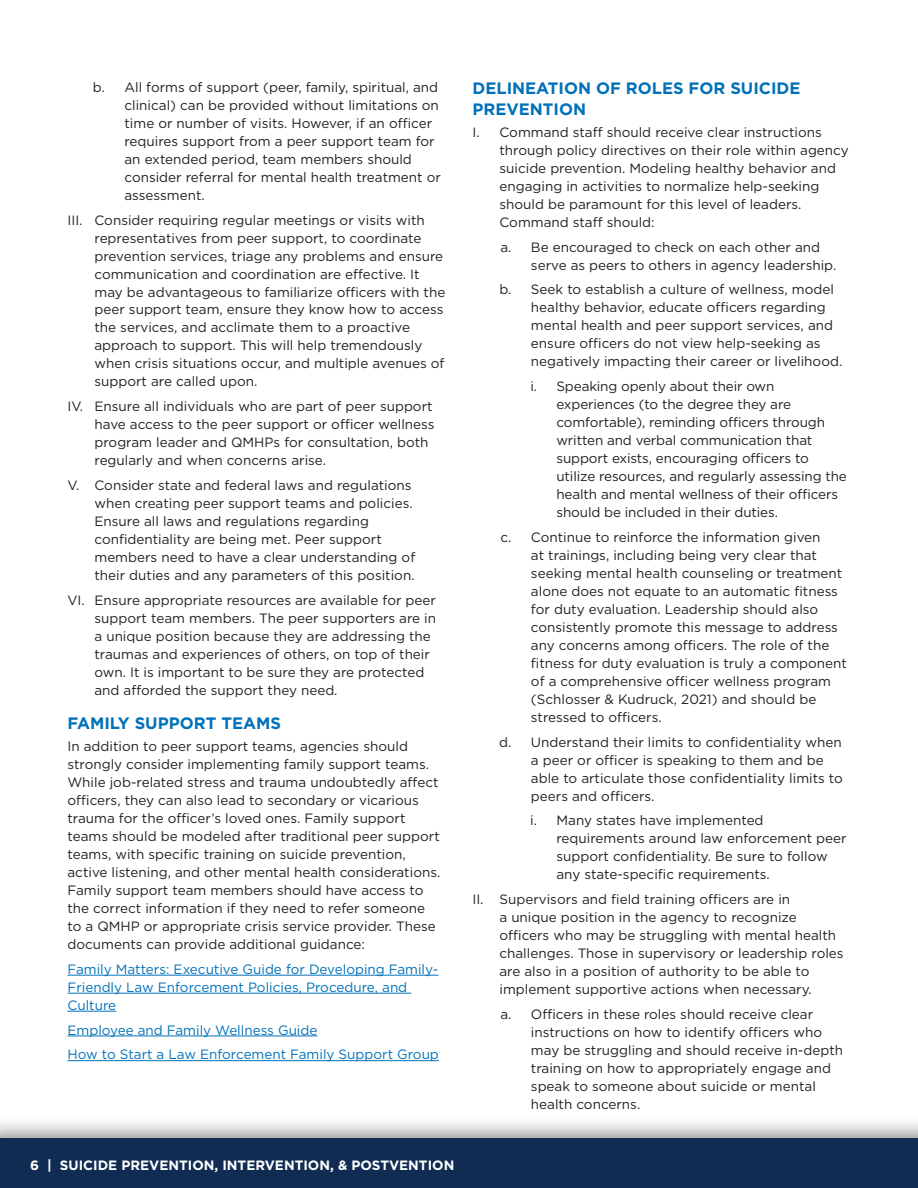
<style>
.page{position:relative;width:918px;height:1188px;background:#fff}
.page>*{position:absolute;margin:0;border:0;box-sizing:border-box;transform-origin:0 0}
.t1{font:700 16.5px/21px "Gotham";color:#0071b9}
.t2{font:13.5px/18px "Gotham";color:#231f20}
.t3{font:13.5px/18px "Gotham";color:#0071b9}
.t4{font:700 13.5px "Gotham";color:#fff}
</style>
<div class="page">
<div style="left:0;top:1115px;width:918px;height:73px;background:#231f20;opacity:.75"></div>
<div style="left:0;top:1138px;width:918px;height:50px;background:#102c52"></div>
<hr style="left:68px;top:975px;width:370px;height:1px;background:#0071b9">
<hr style="left:68px;top:993px;width:343px;height:1px;background:#0071b9">
<hr style="left:68px;top:1011px;width:48px;height:1px;background:#0071b9">
<hr style="left:68px;top:1036px;width:250px;height:1px;background:#0071b9">
<hr style="left:68px;top:1060px;width:371px;height:1px;background:#0071b9">
<p class="t2" style="left:124px;top:78px;width:318px;text-indent:-32px">b. All forms of support (peer, family, spiritual, and clinical) can be provided without limitations on time or number of visits. However, if an officer requires support from a peer support team for an extended period, team members should consider referral for mental health treatment or assessment.</p>
<p class="t2" style="left:94px;top:210px;width:352px;text-indent:-27px">III. Consider requiring regular meetings or visits with representatives from peer support, to coordinate prevention services, triage any problems and ensure communication and coordination are effective. It may be advantageous to familiarize officers with the peer support team, ensure they know how to access the services, and acclimate them to a proactive approach to support. This will help tremendously when crisis situations occur, and multiple avenues of support are called upon.</p>
<p class="t2" style="left:94px;top:397px;width:342px;text-indent:-27px">IV. Ensure all individuals who are part of peer support have access to the peer support or officer wellness program leader and QMHPs for consultation, both regularly and when concerns arise.</p>
<p class="t2" style="left:94px;top:476px;width:322px;text-indent:-27px">V. Consider state and federal laws and regulations when creating peer support teams and policies.<br>Ensure all laws and regulations regarding confidentiality are being met. Peer support members need to have a clear understanding of their duties and any parameters of this position.</p>
<p class="t2" style="left:94px;top:591px;width:343px;text-indent:-27px">VI. Ensure appropriate resources are available for peer support team members. The peer supporters are in a unique position because they are addressing the traumas and experiences of others, on top of their own. It is important to be sure they are protected and afforded the support they need.</p>
<p class="t1" style="left:68px;top:713px;width:215px">FAMILY SUPPORT TEAMS</p>
<p class="t2" style="left:68px;top:737px;width:374px">In addition to peer support teams, agencies should strongly consider implementing family support teams.<br>While job-related stress and trauma undoubtedly affect officers, they can also lead to secondary or vicarious trauma for the officer’s loved ones. Family support teams should be modeled after traditional peer support teams, with specific training on suicide prevention, active listening, and other mental health considerations.<br>Family support team members should have access to the correct information if they need to refer someone to a QMHP or appropriate crisis service provider. These documents can provide additional guidance:</p>
<p class="t3" style="left:68px;top:960px;width:372px">Family Matters: Executive Guide for Developing Family-<br>Friendly Law Enforcement Policies, Procedure, and<br>Culture</p>
<p class="t3" style="left:68px;top:1017px;width:373px;line-height:24.8px">Employee and Family Wellness Guide<br>How to Start a Law Enforcement Family Support Group</p>
<p class="t4" style="left:30px;top:1156px;width:426px">6 | SUICIDE PREVENTION, INTERVENTION, &amp; POSTVENTION</p>
<p class="t1" style="left:472px;top:78px;width:330px">DELINEATION OF ROLES FOR SUICIDE<br>PREVENTION</p>
<p class="t2" style="left:500px;top:123px;width:351px;text-indent:-27px">I. Command staff should receive clear instructions through policy directives on their role within agency suicide prevention. Modeling healthy behavior and engaging in activities to normalize help-seeking should be paramount for this level of leaders.<br>Command staff should:</p>
<p class="t2" style="left:531px;top:238px;width:307px;text-indent:-31px">a. Be encouraged to check on each other and serve as peers to others in agency leadership.</p>
<p class="t2" style="left:531px;top:280px;width:313px;text-indent:-32px">b. Seek to establish a culture of wellness, model healthy behavior, educate officers regarding mental health and peer support services, and ensure officers do not view help-seeking as negatively impacting their career or livelihood.</p>
<p class="t2" style="left:556px;top:377px;width:292px;text-indent:-26px">i. Speaking openly about their own experiences (to the degree they are comfortable), reminding officers through written and verbal communication that support exists, encouraging officers to utilize resources, and regularly assessing the health and mental wellness of their officers should be included in their duties.</p>
<p class="t2" style="left:531px;top:528px;width:318px;text-indent:-31px">c. Continue to reinforce the information given<br>at trainings, including being very clear that seeking mental health counseling or treatment alone does not equate to an automatic fitness for duty evaluation. Leadership should also consistently promote this message to address any concerns among officers. The role of the fitness for duty evaluation is truly a component of a comprehensive officer wellness program (Schlosser &amp; Kudruck, 2021) and should be stressed to officers.</p>
<p class="t2" style="left:531px;top:733px;width:313px;text-indent:-32px">d. Understand their limits to confidentiality when a peer or officer is speaking to them and be able to articulate those confidentiality limits to peers and officers.</p>
<p class="t2" style="left:556px;top:811px;width:292px;text-indent:-26px">i. Many states have implemented requirements around law enforcement peer support confidentiality. Be sure to follow any state-specific requirements.</p>
<p class="t2" style="left:499px;top:890px;width:346px;text-indent:-27px">II. Supervisors and field training officers are in<br>a unique position in the agency to recognize officers who may be struggling with mental health challenges. Those in supervisory or leadership roles are also in a position of authority to be able to implement supportive actions when necessary.</p>
<p class="t2" style="left:531px;top:1005px;width:314px;text-indent:-31px">a. Officers in these roles should receive clear instructions on how to identify officers who may be struggling and should receive in-depth training on how to appropriately engage and speak to someone about suicide or mental health concerns.</p>
</div>
